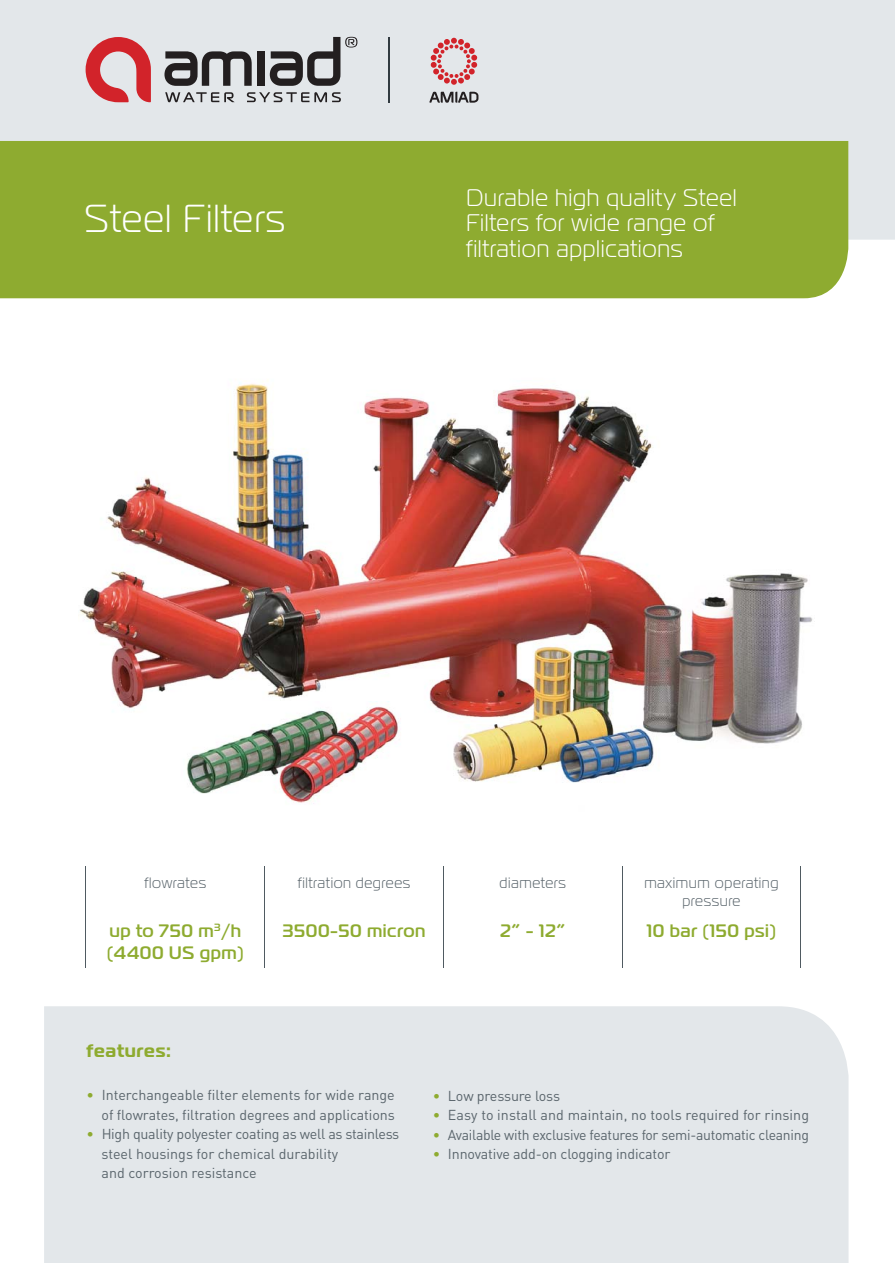
<style>
.page{position:relative;width:895px;height:1263px;background:#fff}
.page>*{position:absolute;margin:0;border:0;box-sizing:border-box;transform-origin:0 0}
.t1{font:300 39px "Magistral C";letter-spacing:.03em;color:#fff}
.t2{font:300 24px/25.5px "Magistral C";letter-spacing:.03em;color:#fff}
.t3{font:500 18px/21.6px "Magistral C";letter-spacing:.03em;color:#8eab30}
.t4{font:700 18px "Magistral C";letter-spacing:.04em;color:#8eab30}
.t5{font:300 15px/18px "Magistral C";letter-spacing:.04em;color:#5a656c;text-align:center}
.t6{font:14.25px/19.5px "DIN";letter-spacing:-.01em;color:#5a656c;text-align:right}
.s1{color:#8eab30}
</style>
<div class="page">
<img style="left:80px;top:380px;width:733px;height:424px">
<div style="left:44px;top:1006px;width:804px;height:257px;background:#e3e7ea"></div>
<div style="left:0;top:0;width:894px;height:240px;background:#e3e7ea"></div>
<div style="left:0;top:141px;width:848px;height:157px;background:#8eab30"></div>
<hr style="left:388px;top:38px;width:1px;height:65px;background:#323b41">
<svg style="left:86px;top:37px;width:65px;height:65px"></svg>
<svg style="left:164px;top:51px;width:87px;height:35px"></svg>
<div style="left:257px;top:51px;width:7px;height:35px;background:#231f20"></div>
<svg style="left:270px;top:37px;width:87px;height:49px"></svg>
<svg style="left:165px;top:92px;width:70px;height:10px"></svg>
<svg style="left:247px;top:92px;width:94px;height:10px"></svg>
<svg style="left:429px;top:92px;width:49px;height:11px"></svg>
<svg style="left:430px;top:38px;width:47px;height:47px"></svg>
<hr style="left:86px;top:867px;width:1px;height:47px;background:#4f5a61">
<hr style="left:264px;top:867px;width:1px;height:47px;background:#4f5a61">
<hr style="left:443px;top:867px;width:1px;height:47px;background:#4f5a61">
<hr style="left:621px;top:867px;width:1px;height:47px;background:#4f5a61">
<hr style="left:800px;top:867px;width:1px;height:47px;background:#4f5a61">
<hr style="left:86px;top:914px;width:1px;height:53px;background:#4f5a61">
<hr style="left:264px;top:914px;width:1px;height:53px;background:#4f5a61">
<hr style="left:443px;top:914px;width:1px;height:53px;background:#4f5a61">
<hr style="left:621px;top:914px;width:1px;height:53px;background:#4f5a61">
<hr style="left:800px;top:914px;width:1px;height:53px;background:#4f5a61">
<h1 class="t1" style="left:84px;top:204px;width:202px">Steel Filters</h1>
<h2 class="t2" style="left:466px;top:187px;width:272px">Durable high quality Steel<br>Filters for wide range of filtration applications</h2>
<p class="t5" style="left:144px;top:875px;width:63px">flowrates</p>
<p class="t5" style="left:298px;top:875px;width:114px">filtration degrees</p>
<p class="t5" style="left:499px;top:875px;width:68px">diameters</p>
<p class="t5" style="left:644px;top:875px;width:136px">maximum operating pressure</p>
<p class="t3" style="left:107px;top:922px;width:139px">up to 750 m<sup>3</sup>/h (4400 US gpm)</p>
<p class="t3" style="left:282px;top:922px;width:144px">3500-50 micron</p>
<p class="t3" style="left:500px;top:922px;width:67px">2” - 12”</p>
<p class="t3" style="left:646px;top:922px;width:131px">10 bar (150 psi)</p>
<p class="t4" style="left:87px;top:1044px;width:86px">features:</p>
<p class="t6" style="left:87px;top:1087px;width:310px"><span class="s1">•</span> Interchangeable filter elements for wide range of flowrates, filtration degrees and applications</p>
<p class="t6" style="left:101px;top:1126px;width:299px;text-align:left;text-indent:-15px"><span class="s1">•</span> High quality polyester coating as well as stainless steel housings for chemical durability<br>and corrosion resistance</p>
<p class="t6" style="left:433px;top:1088px;width:129px"><span class="s1">•</span> Low pressure loss</p>
<p class="t6" style="left:433px;top:1107px;width:377px"><span class="s1">•</span> Easy to install and maintain, no tools required for rinsing</p>
<p class="t6" style="left:433px;top:1127px;width:377px"><span class="s1">•</span> Available with exclusive features for semi-automatic cleaning</p>
<p class="t6" style="left:433px;top:1146px;width:239px"><span class="s1">•</span> Innovative add-on clogging indicator</p>
</div>
